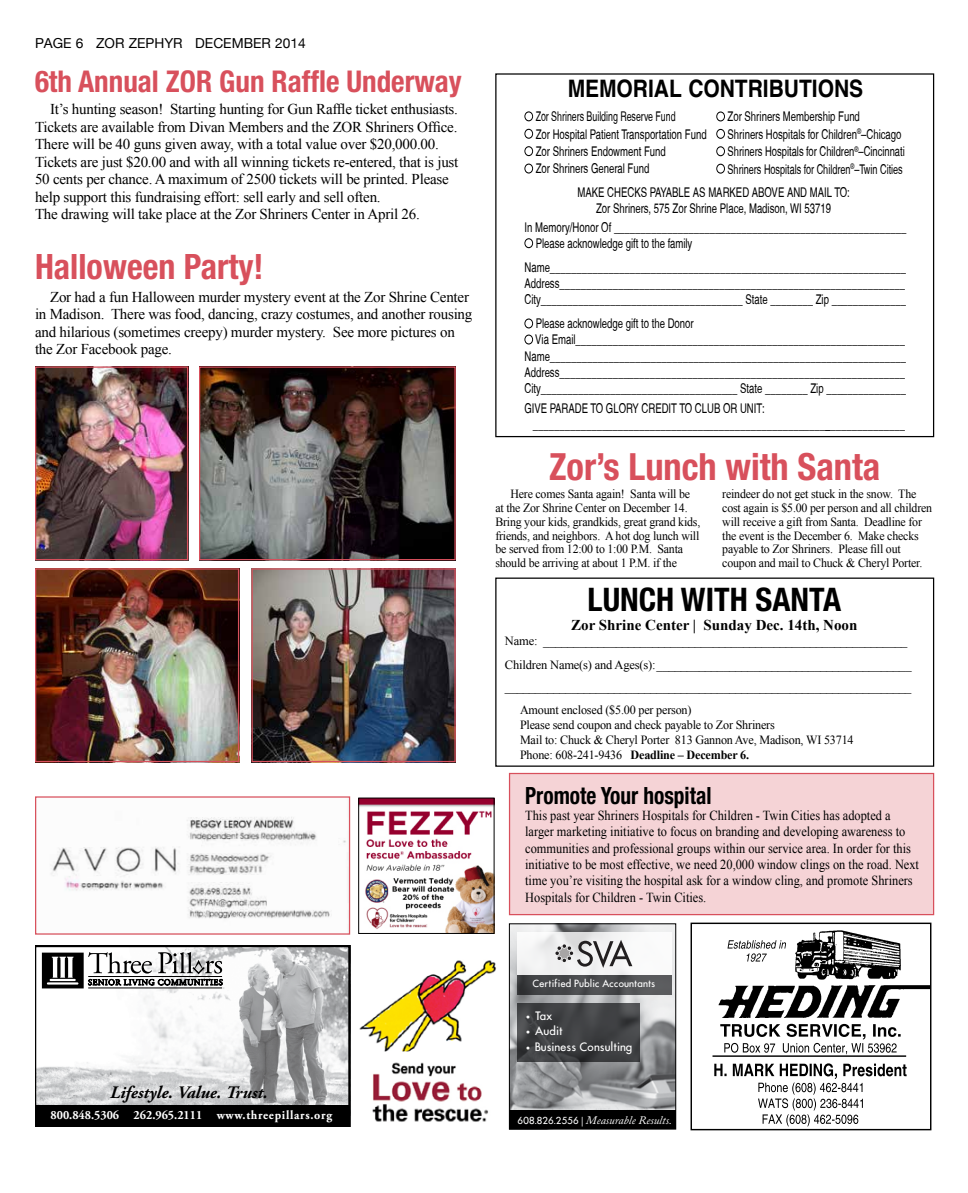
<style>
.page{position:relative;width:968px;height:1193px;background:#fff}
.page>*{position:absolute;margin:0;border:0;box-sizing:border-box;transform-origin:0 0}
.t1{font:700 condensed 37.5px "Helvetica Neue";color:#d8505c}
.t2{font:700 condensed 35px "Helvetica Neue";color:#d8505c}
.t3{font:700 condensed 32.5px "Helvetica Neue";color:#000}
.t4{font:700 condensed 30px "Helvetica Neue";color:#d8505c}
.t5{font:700 24.12px "Helvetica";color:#010101;scale:.87 1}
.t6{font:700 condensed 23.75px "Helvetica Neue";color:#000;scale:.9 1}
.t7{font:italic 700 17.5px "Adobe Garamond Pro";color:#000}
.t8{font:15px/17.5px "Times New Roman";letter-spacing:-.015em;color:#000}
.t9{font:700 15px "Times New Roman";color:#000}
.t10{font:13.75px/16.2px "Times New Roman";color:#000;scale:.9 1}
.t11{font:13.75px "Helvetica Neue";color:#000}
.t12{font:condensed 13.38px/16px "Helvetica";color:#010101;scale:.87 1}
.t13{font:condensed 13.38px/17.4px "Helvetica";color:#010101;scale:.8 1}
.t14{font:700 12.62px "Adobe Garamond Pro";letter-spacing:.04em;color:#fff;scale:.95 1}
.t15{font:12.5px/13.8px "Times New Roman";letter-spacing:-.015em;color:#000;scale:.95 1}
.t16{font:12.5px/15px "Times New Roman";letter-spacing:-.015em;color:#000}
.t17{font:italic 11.38px "Adobe Caslon Pro";color:#fff}
.t18{font:500 11.38px "Futura";color:#fff}
.t19{font:500 9.75px "Futura";color:#fff}
.s1{font-weight:700}
.s2{font-family:"Futura";font-weight:500;font-style:normal;font-size:9.5px}
</style>
<div class="page">
<div style="left:495px;top:73px;width:439px;height:364px;border:1px solid #000"></div>
<div style="left:495px;top:577px;width:439px;height:189px;border:1px solid #000"></div>
<img style="left:511px;top:925px;width:163px;height:185px">
<div style="left:509px;top:1110px;width:166px;height:19px;background:#000"></div>
<svg style="left:517px;top:932px;width:154px;height:42px;fill:#f6f6f7"></svg>
<svg style="left:555px;top:939px;width:77px;height:29px"></svg>
<svg style="left:517px;top:974px;width:154px;height:20px;fill:#4a4c4e"></svg>
<svg style="left:517px;top:1003px;width:123px;height:59px;fill:#404143"></svg>
<div style="left:509px;top:923px;width:167px;height:206px;border:1px solid #000"></div>
<svg style="left:35px;top:946px;width:315px;height:180px"></svg>
<div style="left:35px;top:1105px;width:314px;height:21px;background:#000"></div>
<svg style="left:42px;top:952px;width:181px;height:48px"></svg>
<img style="left:359px;top:960px;width:137px;height:91px">
<img style="left:372px;top:1051px;width:116px;height:71px">
<div style="left:690px;top:922px;width:241px;height:208px;border:1px solid #000"></div>
<svg style="left:727px;top:940px;width:59px;height:21px"></svg>
<svg style="left:720px;top:1023px;width:180px;height:31px"></svg>
<svg style="left:714px;top:1063px;width:192px;height:63px"></svg>
<img style="left:718px;top:980px;width:212px;height:43px">
<img style="left:792px;top:930px;width:112px;height:51px">
<hr style="left:712px;top:1055px;width:194px;height:1px;background:#000">
<img style="left:51px;top:817px;width:297px;height:102px">
<div style="left:35px;top:796px;width:315px;height:138px;border:1px solid #d8505c"></div>
<img style="left:360px;top:799px;width:132px;height:132px">
<div style="left:509px;top:773px;width:425px;height:142px;background:#f5d3d6;border:1px solid #d8505c"></div>
<img style="left:37px;top:368px;width:149px;height:190px">
<div style="left:35px;top:366px;width:153px;height:194px;border:1px solid #d8505c"></div>
<img style="left:37px;top:570px;width:200px;height:190px">
<div style="left:35px;top:568px;width:204px;height:194px;border:1px solid #d8505c"></div>
<img style="left:201px;top:368px;width:252px;height:190px">
<div style="left:199px;top:366px;width:256px;height:194px;border:1px solid #d8505c"></div>
<img style="left:253px;top:570px;width:200px;height:190px">
<div style="left:251px;top:568px;width:204px;height:194px;border:1px solid #d8505c"></div>
<p class="t11" style="left:35px;top:33px;width:272px">PAGE 6 ZOR ZEPHYR DECEMBER 2014</p>
<h3 class="t4" style="left:35px;top:63px;width:428px">6th Annual ZOR Gun Raffle Underway</h3>
<p class="t8" style="left:35px;top:100px;width:425px;text-indent:15px">It’s hunting season! Starting hunting for Gun Raffle ticket enthusiasts.<br>Tickets are available from Divan Members and the ZOR Shriners Office.<br>There will be 40 guns given away, with a total value over $20,000.00.<br>Tickets are just $20.00 and with all winning tickets re-entered, that is just 50 cents per chance. A maximum of 2500 tickets will be printed. Please help support this fundraising effort: sell early and sell often.<br>The drawing will take place at the Zor Shriners Center in April 26.</p>
<h2 class="t2" style="left:35px;top:245px;width:230px">Halloween Party!</h2>
<p class="t8" style="left:35px;top:288px;width:439px;text-indent:15px">Zor had a fun Halloween murder mystery event at the Zor Shrine Center in Madison. There was food, dancing, crazy costumes, and another rousing and hilarious (sometimes creepy) murder mystery. See more pictures on the Zor Facebook page.</p>
<h3 class="t5" style="left:567px;top:69px;width:341px">MEMORIAL CONTRIBUTIONS</h3>
<p class="t13" style="left:535px;top:108px;width:215px">Zor Shriners Building Reserve Fund<br>Zor Hospital Patient Transportation Fund Zor Shriners Endowment Fund<br>Zor Shriners General Fund</p>
<p class="t12" style="left:727px;top:108px;width:205px;line-height:17.4px">Zor Shriners Membership Fund<br>Shriners Hospitals for Children<sup>®</sup>–Chicago Shriners Hospitals for Children<sup>®</sup>–Cincinnati Shriners Hospitals for Children<sup>®</sup>–Twin Cities</p>
<p class="t12" style="left:577px;top:184px;width:314px;text-align:center">MAKE CHECKS PAYABLE AS MARKED ABOVE AND MAIL TO:<br>Zor Shriners, 575 Zor Shrine Place, Madison, WI 53719</p>
<p class="t12" style="left:535px;top:219px;width:427px;text-indent:-11px">In Memory/Honor Of _______________________________________________________<br>Please acknowledge gift to the family</p>
<p class="t12" style="left:524px;top:259px;width:440px;text-align:justify">Name___________________________________________________________________ Address_________________________________________________________________ City______________________________________ State ________ Zip ______________</p>
<p class="t12" style="left:535px;top:316px;width:183px">Please acknowledge gift to the Donor</p>
<p class="t12" style="left:535px;top:332px;width:426px">Via Email______________________________________________________________</p>
<p class="t12" style="left:524px;top:348px;width:440px">Name___________________________________________________________________</p>
<p class="t12" style="left:524px;top:364px;width:439px">Address_________________________________________________________________</p>
<p class="t12" style="left:524px;top:380px;width:440px">City_____________________________________ State ________ Zip _______________</p>
<p class="t12" style="left:533px;top:400px;width:429px;text-indent:-8px">GIVE PARADE TO GLORY CREDIT TO CLUB OR UNIT: _______________________________________________________ ______________</p>
<p class="t12" style="left:825px;top:416px;width:8px">_</p>
<h1 class="t1" style="left:549px;top:444px;width:333px">Zor’s Lunch with Santa</h1>
<p class="t15" style="left:495px;top:487px;width:217px;text-indent:15px">Here comes Santa again! Santa will be at the Zor Shrine Center on December 14.<br>Bring your kids, grandkids, great grand kids, friends, and neighbors. A hot dog lunch will be served from 12:00 to 1:00 P.M. Santa should be arriving at about 1 P.M. if the</p>
<p class="t15" style="left:722px;top:487px;width:222px">reindeer do not get stuck in the snow. The cost again is $5.00 per person and all children will receive a gift from Santa. Deadline for the event is the December 6. Make checks payable to Zor Shriners. Please fill out coupon and mail to Chuck &amp; Cheryl Porter.</p>
<h3 class="t3" style="left:587px;top:579px;width:255px">LUNCH WITH SANTA</h3>
<p class="t9" style="left:571px;top:616px;width:288px">Zor Shrine Center | Sunday Dec. 14th, Noon</p>
<p class="t16" style="left:505px;top:629px;width:408px;line-height:24px">Name: ____________________________________________________________<br>Children Name(s) and Ages(s):__________________________________________</p>
<p class="t16" style="left:520px;top:675px;width:393px;line-height:22.8px;text-indent:-15px">___________________________________________________________________<br>Amount enclosed ($5.00 per person)</p>
<p class="t16" style="left:520px;top:716px;width:335px">Please send coupon and check payable to Zor Shriners<br>Mail to: Chuck &amp; Cheryl Porter 813 Gannon Ave, Madison, WI 53714<br>Phone: 608-241-9436 <span class="s1">Deadline – December 6.</span></p>
<h3 class="t6" style="left:525px;top:781px;width:208px">Promote Your hospital</h3>
<p class="t10" style="left:525px;top:807px;width:439px">This past year Shriners Hospitals for Children - Twin Cities has adopted a larger marketing initiative to focus on branding and developing awareness to communities and professional groups within our service area. In order for this initiative to be most effective, we need 20,000 window clings on the road. Next time you’re visiting the hospital ask for a window cling, and promote Shriners Hospitals for Children - Twin Cities.</p>
<h3 class="t7" style="left:110px;top:1082px;width:159px">Lifestyle. Value. Trust.</h3>
<p class="t14" style="left:51px;top:1107px;width:298px">800.848.5306 262.965.2111 www.threepillars.org</p>
<p class="t19" style="left:532px;top:977px;width:124px">Certified Public Accountants</p>
<p class="t18" style="left:526px;top:1008px;width:28px">• Tax</p>
<p class="t18" style="left:526px;top:1023px;width:38px">• Audit</p>
<p class="t18" style="left:526px;top:1039px;width:108px">• Business Consulting</p>
<p class="t17" style="left:517px;top:1113px;width:156px"><span class="s2">608.826.2556 |</span> Measurable Results.</p>
</div>
